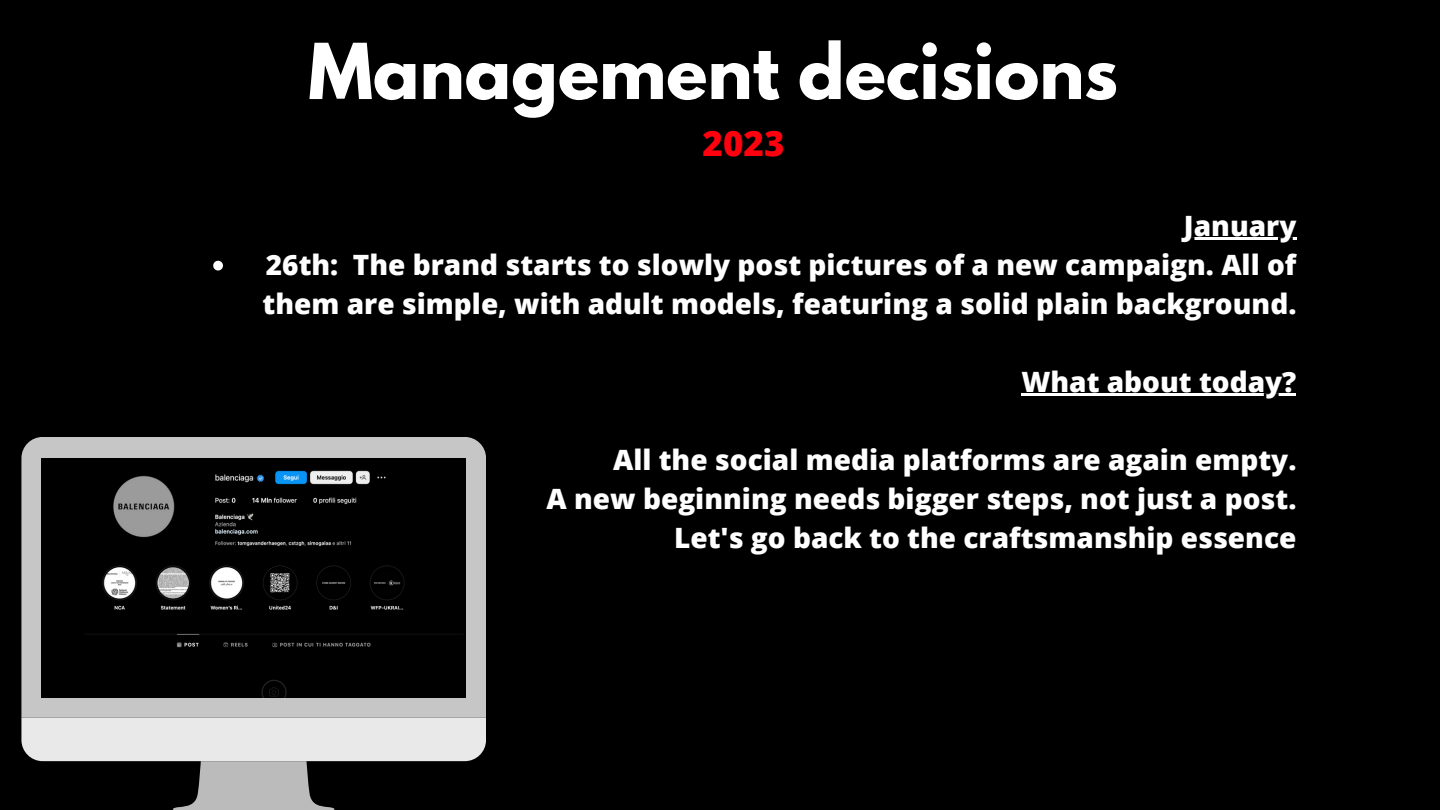
<style>
.page{position:relative;width:1440px;height:810px;background:#000}
.page>*{position:absolute;margin:0;border:0;box-sizing:border-box;transform-origin:0 0}
.t1{font:700 68.3px "League Spartan";color:#fff}
.t2{font:800 35px "Open Sans";color:#ff000f}
.t3{font:800 28px/39px "Open Sans";color:#fff}
</style>
<div class="page">
<div style="left:21px;top:437px;width:465px;height:281px;background:#c6c6c6"></div>
<svg style="left:21px;top:718px;width:465px;height:92px"></svg>
<img style="left:41px;top:459px;width:425px;height:239px">
<svg style="left:213px;top:261px;width:10px;height:10px"></svg>
<hr style="left:1184px;top:238px;width:112px;height:2px;background:#fff">
<hr style="left:1021px;top:394px;width:275px;height:2px;background:#fff">
<h1 class="t1" style="left:308px;top:38px;width:811px">Management decisions</h1>
<p class="t2" style="left:703px;top:118px;width:83px">2023</p>
<p class="t3" style="left:1184px;top:206px;width:114px">January</p>
<p class="t3" style="left:263px;top:245px;width:1035px">26th: The brand starts to slowly post pictures of a new campaign. All of them are simple, with adult models, featuring a solid plain background.</p>
<p class="t3" style="left:1021px;top:362px;width:276px">What about today?</p>
<p class="t3" style="left:547px;top:440px;width:751px;text-align:right">All the social media platforms are again empty.<br>A new beginning needs bigger steps, not just a post.<br>Let's go back to the craftsmanship essence</p>
</div>
